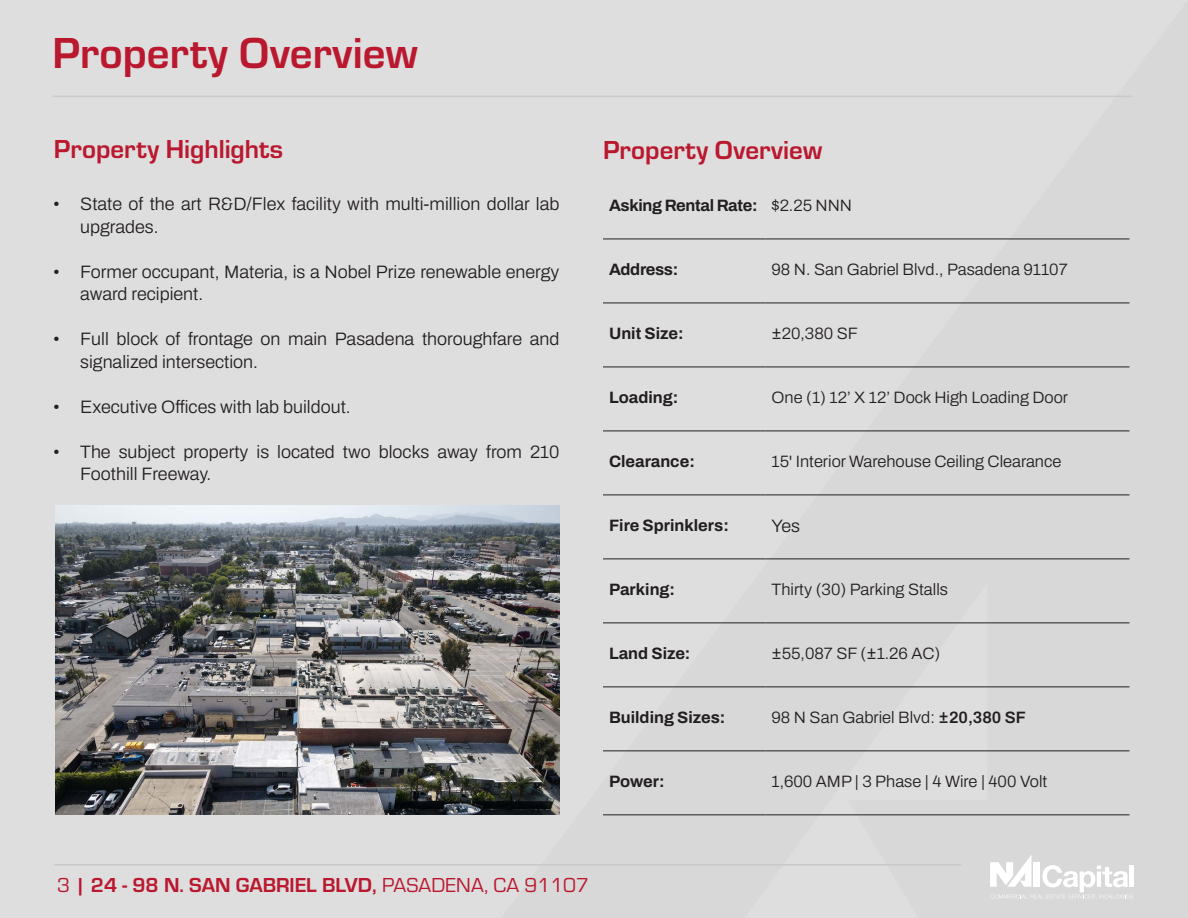
<style>
.page{position:relative;width:1188px;height:918px;background:#dedede}
.page>*{position:absolute;margin:0;border:0;box-sizing:border-box;transform-origin:0 0}
.t1{font:700 45px "Eurostile";color:#ba182e}
.t2{font:700 27px "Eurostile";color:#ba182e}
.t3{font:700 21px "Eurostile";color:#ba182e}
.t4{font:600 18px/22.5px "Archivo";color:#231f20}
.t5{font:600 16.5px "Archivo";color:#231f20}
.t6{font:700 16.5px "Archivo";color:#231f20}
.t7{font:700 16.5px "Archivo";letter-spacing:-.02em;color:#231f20}
.s1{font-weight:400}
</style>
<div class="page">
<svg style="left:446px;top:95px;width:687px;height:721px"></svg>
<svg style="left:990px;top:855px;width:144px;height:44px"></svg>
<hr style="left:54px;top:864px;width:907px;height:2px;background:#cbc9ca">
<hr style="left:52px;top:96px;width:1080px;height:1px;background:#cbc9ca">
<hr style="left:603px;top:239px;width:163px;height:1px;background:#231f20">
<hr style="left:766px;top:239px;width:363px;height:1px;background:#231f20">
<hr style="left:603px;top:303px;width:163px;height:1px;background:#231f20">
<hr style="left:766px;top:303px;width:363px;height:1px;background:#231f20">
<hr style="left:603px;top:367px;width:163px;height:1px;background:#231f20">
<hr style="left:766px;top:367px;width:363px;height:1px;background:#231f20">
<hr style="left:603px;top:431px;width:163px;height:1px;background:#231f20">
<hr style="left:766px;top:431px;width:363px;height:1px;background:#231f20">
<hr style="left:603px;top:495px;width:163px;height:1px;background:#231f20">
<hr style="left:766px;top:495px;width:363px;height:1px;background:#231f20">
<hr style="left:603px;top:559px;width:163px;height:1px;background:#231f20">
<hr style="left:766px;top:559px;width:363px;height:1px;background:#231f20">
<hr style="left:603px;top:623px;width:163px;height:1px;background:#231f20">
<hr style="left:766px;top:623px;width:363px;height:1px;background:#231f20">
<hr style="left:603px;top:686px;width:163px;height:1px;background:#231f20">
<hr style="left:766px;top:686px;width:363px;height:1px;background:#231f20">
<hr style="left:603px;top:750px;width:163px;height:1px;background:#231f20">
<hr style="left:766px;top:750px;width:363px;height:1px;background:#231f20">
<hr style="left:603px;top:814px;width:163px;height:1px;background:#231f20">
<hr style="left:766px;top:814px;width:363px;height:1px;background:#231f20">
<img style="left:56px;top:505px;width:503px;height:309px">
<p class="t1" style="left:52px;top:21px;width:367px">Property Overview</p>
<p class="t2" style="left:54px;top:130px;width:231px">Property Highlights</p>
<p class="t4" style="left:80px;top:193px;width:481px;text-indent:-27px">• State of the art R&amp;D/Flex facility with multi-million dollar lab upgrades.</p>
<p class="t4" style="left:80px;top:260px;width:481px;text-indent:-27px">• Former occupant, Materia, is a Nobel Prize renewable energy award recipient.</p>
<p class="t4" style="left:80px;top:328px;width:481px;text-indent:-27px">• Full block of frontage on main Pasadena thoroughfare and signalized intersection.</p>
<p class="t4" style="left:53px;top:395px;width:299px">• Executive Offices with lab buildout.</p>
<p class="t4" style="left:80px;top:440px;width:481px;text-indent:-27px">• The subject property is located two blocks away from 210<br>Foothill Freeway.</p>
<p class="t2" style="left:603px;top:130px;width:221px">Property Overview</p>
<p class="t7" style="left:609px;top:193px;width:150px">Asking Rental Rate:</p>
<p class="t5" style="left:772px;top:193px;width:82px">$2.25 NNN</p>
<p class="t7" style="left:609px;top:257px;width:71px">Address:</p>
<p class="t5" style="left:772px;top:257px;width:298px">98 N. San Gabriel Blvd., Pasadena 91107</p>
<p class="t6" style="left:609px;top:321px;width:76px">Unit Size:</p>
<p class="t5" style="left:772px;top:321px;width:88px">±20,380 SF</p>
<p class="t6" style="left:609px;top:385px;width:71px">Loading:</p>
<p class="t5" style="left:772px;top:385px;width:298px">One (1) 12’ X 12’ Dock High Loading Door</p>
<p class="t6" style="left:609px;top:449px;width:87px">Clearance:</p>
<p class="t5" style="left:772px;top:449px;width:291px">15' Interior Warehouse Ceiling Clearance</p>
<p class="t6" style="left:609px;top:513px;width:121px">Fire Sprinklers:</p>
<p class="t4" style="left:772px;top:515px;width:30px">Yes</p>
<p class="t6" style="left:609px;top:577px;width:68px">Parking:</p>
<p class="t5" style="left:772px;top:577px;width:178px">Thirty (30) Parking Stalls</p>
<p class="t6" style="left:609px;top:641px;width:83px">Land Size:</p>
<p class="t5" style="left:772px;top:641px;width:170px">±55,087 SF (±1.26 AC)</p>
<p class="t6" style="left:609px;top:705px;width:118px">Building Sizes:</p>
<p class="t5" style="left:772px;top:705px;width:256px">98 N San Gabriel Blvd: ±20,380 SF</p>
<p class="t6" style="left:609px;top:769px;width:57px">Power:</p>
<p class="t5" style="left:772px;top:769px;width:277px">1,600 AMP | 3 Phase | 4 Wire | 400 Volt</p>
<p class="t3" style="left:57px;top:870px;width:534px"><span class="s1">3</span> | 24 - 98 N. SAN GABRIEL BLVD, <span class="s1">PASADENA, CA 91107</span></p>
</div>
